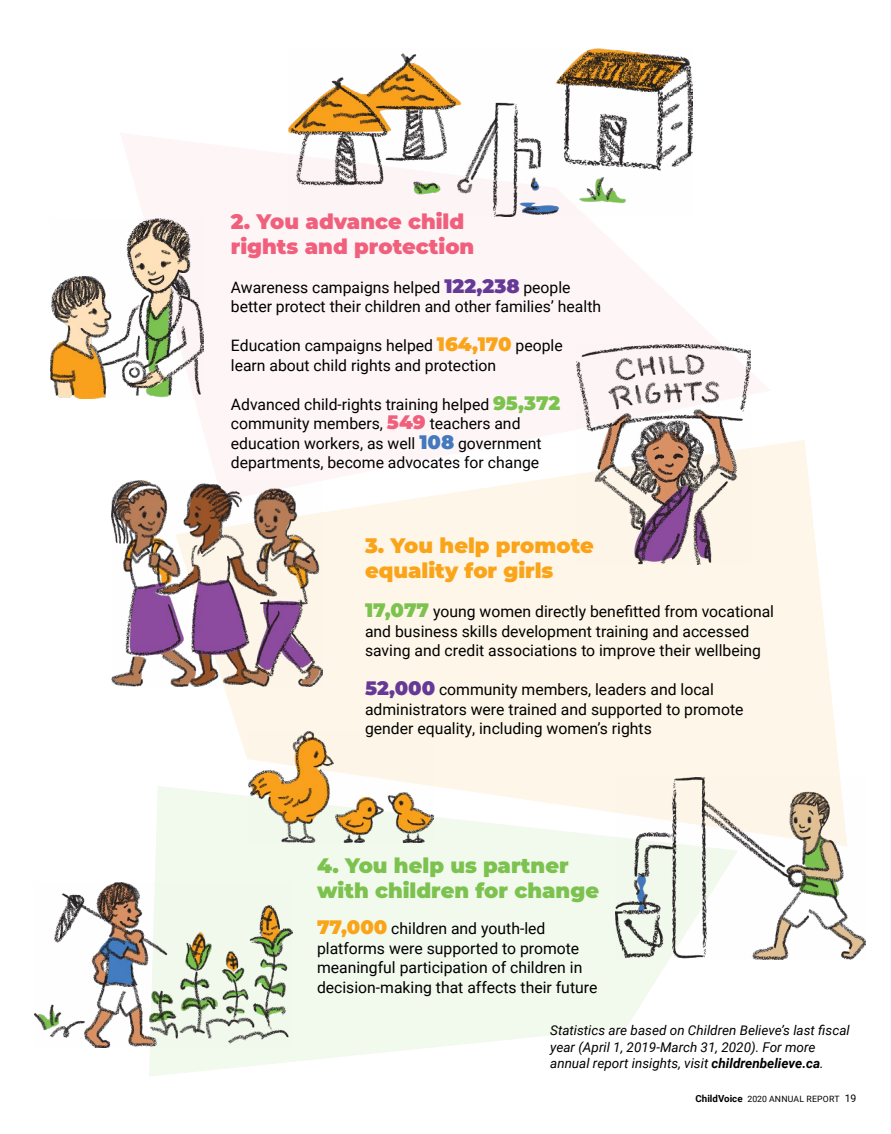
<style>
.page{position:relative;width:891px;height:1134px;background:#fff}
.page>*{position:absolute;margin:0;border:0;box-sizing:border-box;transform-origin:0 0}
.t1{font:900 21px/24.9px "Montserrat";color:#7cc24f}
.t2{font:900 21px/24.9px "Montserrat";color:#f0607c}
.t3{font:900 21px/24.9px "Montserrat";color:#faa41a}
.t4{font:15.75px/19.5px "Roboto";color:#000}
.t5{font:italic 13.5px/16.5px "Roboto";color:#000}
.t6{font:8.7px "Roboto";letter-spacing:.03em;color:#000}
.s1{font-family:"Montserrat";font-weight:900;font-size:19.5px;color:#653a96}
.s2{font-family:"Montserrat";font-weight:900;font-size:19.5px;color:#faa41a}
.s3{font-family:"Montserrat";font-weight:900;font-size:19.5px;color:#7cc24f}
.s4{font-family:"Montserrat";font-weight:900;font-size:19.5px;color:#f0607c}
.s5{font-family:"Montserrat";font-weight:900;font-size:19.5px;color:#4579bd}
.s6{font-weight:700}
.s7{font-weight:700;font-size:9.75px}
.s8{font-size:10.5px}
</style>
<div class="page">
<svg style="left:149px;top:786px;width:520px;height:290px;fill:#f2f9ed"></svg>
<svg style="left:176px;top:440px;width:664px;height:407px;fill:#fef6e8"></svg>
<img style="left:248px;top:731px;width:185px;height:111px">
<img style="left:35px;top:883px;width:258px;height:164px">
<img style="left:615px;top:778px;width:251px;height:181px">
<img style="left:576px;top:344px;width:175px;height:220px">
<img style="left:50px;top:218px;width:153px;height:180px">
<img style="left:289px;top:49px;width:404px;height:167px">
<img style="left:112px;top:481px;width:211px;height:206px">
<h1 class="t2" style="left:231px;top:208px;width:245px">2. You advance child rights and protection</h1>
<p class="t4" style="left:231px;top:277px;width:372px">Awareness campaigns helped <span class="s1">122,238</span> people better protect their children and other families’ health</p>
<p class="t4" style="left:231px;top:335px;width:333px">Education campaigns helped <span class="s2">164,170</span> people learn about child rights and protection</p>
<p class="t4" style="left:231px;top:394px;width:331px">Advanced child-rights training helped <span class="s3">95,372 </span>community members, <span class="s4">549</span> teachers and education workers, as well <span class="s5">108</span> government departments, become advocates for change</p>
<h1 class="t3" style="left:365px;top:532px;width:230px">3. You help promote equality for girls</h1>
<p class="t4" style="left:365px;top:601px;width:411px"><span class="s3">17,077</span> young women directly benefitted from vocational and business skills development training and accessed saving and credit associations to improve their wellbeing</p>
<p class="t4" style="left:365px;top:679px;width:380px"><span class="s1">52,000</span> community members, leaders and local administrators were trained and supported to promote gender equality, including women’s rights</p>
<h1 class="t1" style="left:317px;top:852px;width:284px">4. You help us partner with children for change</h1>
<p class="t4" style="left:317px;top:918px;width:282px"><span class="s2">77,000</span> children and youth-led platforms were supported to promote meaningful participation of children in decision-making that affects their future</p>
<p class="t5" style="left:550px;top:1022px;width:301px">Statistics are based on Children Believe’s last fiscal year (April 1, 2019-March 31, 2020). For more annual report insights, visit <span class="s6">childrenbelieve.ca</span>.</p>
<p class="t6" style="left:696px;top:1092px;width:162px"><span class="s7">ChildVoice</span> 2020 ANNUAL REPORT <span class="s8">19</span></p>
</div>
